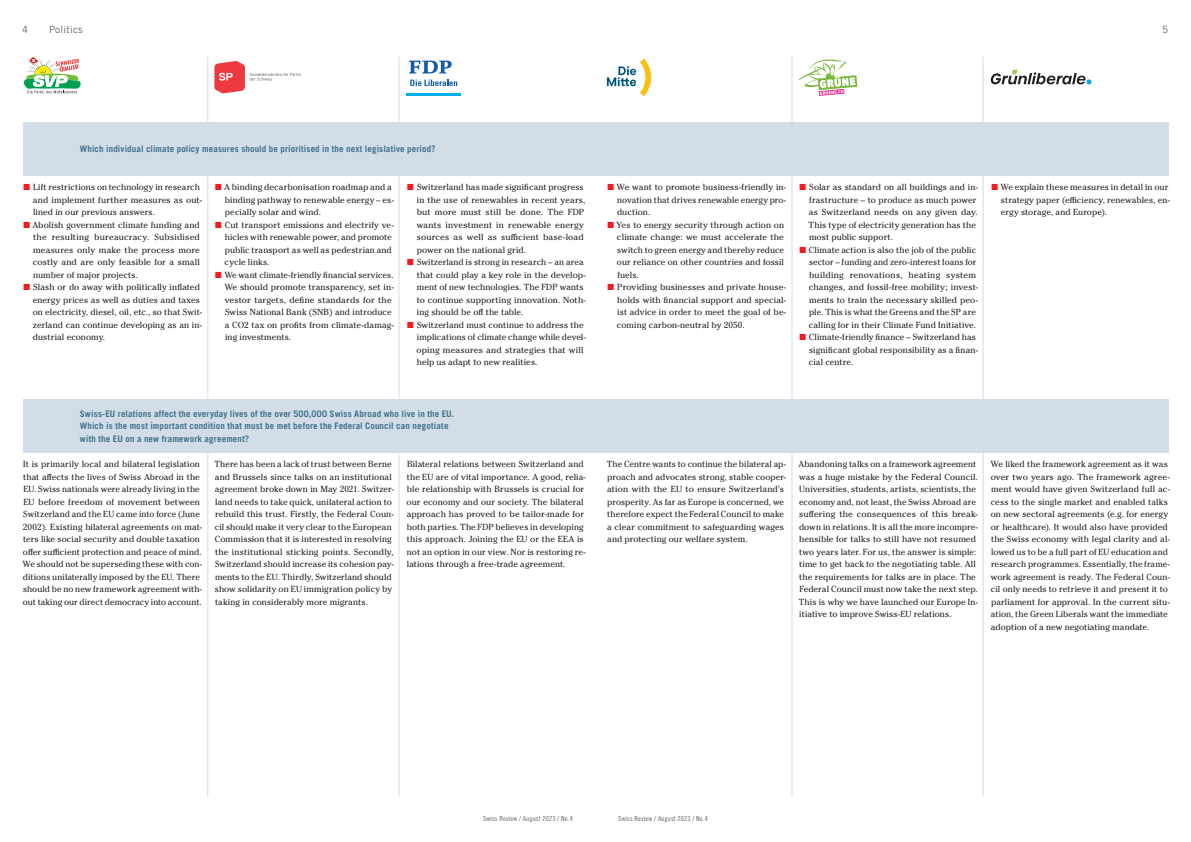
<style>
.page{position:relative;width:1191px;height:842px;background:#fff}
.page>*{position:absolute;margin:0;border:0;box-sizing:border-box;transform-origin:0 0}
.t1{font:10px "Trade Gothic LT Std";letter-spacing:.02em;color:#636366}
.t2{font:700 9px/12.5px "Trade Gothic LT Std";letter-spacing:.015em;color:#41718c}
.t3{font:8.8px/12.5px "Cheltenham ITC Pro";letter-spacing:.005em;color:#231f20}
.t4{font:7px "Trade Gothic LT Std Cn 18";letter-spacing:.02em;color:#636366}
.s1{color:#ee1d23}
</style>
<div class="page">
<hr style="left:207px;top:57px;width:1px;height:740px;background:#d2dde7">
<hr style="left:398px;top:57px;width:1px;height:740px;background:#d2dde7">
<hr style="left:791px;top:57px;width:1px;height:740px;background:#d2dde7">
<hr style="left:982px;top:57px;width:1px;height:740px;background:#d2dde7">
<svg style="left:214px;top:61px;width:87px;height:32px"></svg>
<hr style="left:406px;top:93px;width:54px;height:3px;background:#00aeef">
<svg style="left:410px;top:80px;width:47px;height:6px"></svg>
<svg style="left:409px;top:61px;width:43px;height:12px"></svg>
<svg style="left:607px;top:58px;width:44px;height:38px"></svg>
<svg style="left:798px;top:59px;width:59px;height:37px"></svg>
<svg style="left:990px;top:70px;width:101px;height:14px"></svg>
<svg style="left:23px;top:57px;width:58px;height:36px"></svg>
<div style="left:23px;top:122px;width:1145px;height:54px;background:#d2dde7"></div>
<div style="left:23px;top:399px;width:1145px;height:54px;background:#d2dde7"></div>
<p class="t1" style="left:49px;top:24px;width:35px">Politics</p>
<p class="t1" style="left:22px;top:24px;width:8px">4</p>
<p class="t1" style="left:1162px;top:24px;width:8px">5</p>
<p class="t2" style="left:80px;top:142px;width:357px">Which individual climate policy measures should be prioritised in the next legislative period?</p>
<p class="t3" style="left:33px;top:181px;width:171px;text-indent:-10px"><span class="s1">■</span> Lift restrictions on technology in research and implement further measures as out&shy;lined in our previous answers.</p>
<p class="t3" style="left:33px;top:218px;width:169px;text-align:justify;text-indent:-9px"><span class="s1">■</span> Abolish government climate funding and the resulting bureaucracy. Subsidised measures only make the process more costly and are only feasible for a small number of major projects.</p>
<p class="t3" style="left:33px;top:281px;width:171px;text-indent:-9px"><span class="s1">■</span> Slash or do away with politically inflated energy prices as well as duties and taxes on electricity, diesel, oil, etc., so that Swit&shy;zerland can continue developing as an in&shy;dustrial economy.</p>
<p class="t3" style="left:225px;top:181px;width:170px;text-indent:-10px"><span class="s1">■</span> A binding decarbonisation roadmap and a binding pathway to renewable energy – es&shy;pecially solar and wind.</p>
<p class="t3" style="left:225px;top:218px;width:171px;text-indent:-9px"><span class="s1">■</span> Cut transport emissions and electrify ve&shy;hicles with renewable power, and promote public transport as well as pedestrian and cycle links.</p>
<p class="t3" style="left:225px;top:268px;width:171px;text-indent:-9px"><span class="s1">■</span> We want climate-friendly financial services.<br>We should promote transparency, set in&shy;vestor targets, define standards for the Swiss National Bank (SNB) and introduce a CO2 tax on profits from climate-damag&shy;ing investments.</p>
<p class="t3" style="left:417px;top:181px;width:170px;text-indent:-9px"><span class="s1">■</span> Switzerland has made significant progress in the use of renewables in recent years, but more must still be done. The FDP wants investment in renewable energy sources as well as sufficient base-load power on the national grid.</p>
<p class="t3" style="left:417px;top:256px;width:170px;text-indent:-10px"><span class="s1">■</span> Switzerland is strong in research – an area that could play a key role in the develop&shy;ment of new technologies. The FDP wants to continue supporting innovation. Noth&shy;ing should be off the table.</p>
<p class="t3" style="left:416px;top:318px;width:171px;text-indent:-9px"><span class="s1">■</span> Switzerland must continue to address the implications of climate change while devel&shy;oping measures and strategies that will help us adapt to new realities.</p>
<p class="t3" style="left:617px;top:181px;width:171px;text-align:justify;text-indent:-9px"><span class="s1">■</span> We want to promote business-friendly in&shy;novation that drives renewable energy pro&shy;duction.</p>
<p class="t3" style="left:617px;top:218px;width:169px;text-align:justify;text-indent:-9px"><span class="s1">■</span> Yes to energy security through action on climate change: we must accelerate the switch to green energy and thereby reduce our reliance on other countries and fossil fuels.</p>
<p class="t3" style="left:617px;top:281px;width:171px;text-align:justify;text-indent:-9px"><span class="s1">■</span> Providing businesses and private house&shy;holds with financial support and special&shy;ist advice in order to meet the goal of be&shy;coming carbon-neutral by 2050.</p>
<p class="t3" style="left:808px;top:181px;width:171px;text-indent:-9px"><span class="s1">■</span> Solar as standard on all buildings and in&shy;frastructure – to produce as much power as Switzerland needs on any given day.<br>This type of electricity generation has the most public support.</p>
<p class="t3" style="left:809px;top:243px;width:171px;text-indent:-9px"><span class="s1">■</span> Climate action is also the job of the public sector – funding and zero-interest loans for building renovations, heating system changes, and fossil-free mobility; invest&shy;ments to train the necessary skilled peo&shy;ple. This is what the Greens and the SP are calling for in their Climate Fund Initiative.</p>
<p class="t3" style="left:809px;top:331px;width:171px;text-indent:-9px"><span class="s1">■</span> Climate-friendly finance – Switzerland has significant global responsibility as a finan&shy;cial centre.</p>
<p class="t3" style="left:1000px;top:181px;width:171px;text-indent:-9px"><span class="s1">■</span> We explain these measures in detail in our strategy paper (efficiency, renewables, en&shy;ergy storage, and Europe).</p>
<p class="t2" style="left:80px;top:407px;width:376px">Swiss-EU relations affect the everyday lives of the over 500,000 Swiss Abroad who live in the EU.<br>Which is the most important condition that must be met before the Federal Council can negotiate with the EU on a new framework agreement?</p>
<p class="t3" style="left:23px;top:458px;width:181px">It is primarily local and bilateral legislation that affects the lives of Swiss Abroad in the EU. Swiss nationals were already living in the EU before freedom of movement between Switzerland and the EU came into force (June 2002). Existing bilateral agreements on mat&shy;ters like social security and double taxation offer sufficient protection and peace of mind.<br>We should not be superseding these with con&shy;ditions unilaterally imposed by the EU. There should be no new framework agreement with&shy;out taking our direct democracy into account.</p>
<p class="t3" style="left:214px;top:458px;width:181px">There has been a lack of trust between Berne and Brussels since talks on an institutional agreement broke down in May 2021. Switzer&shy;land needs to take quick, unilateral action to rebuild this trust. Firstly, the Federal Coun&shy;cil should make it very clear to the European Commission that it is interested in resolving the institutional sticking points. Secondly, Switzerland should increase its cohesion pay&shy;ments to the EU. Thirdly, Switzerland should show solidarity on EU immigration policy by taking in considerably more migrants.</p>
<p class="t3" style="left:406px;top:458px;width:181px">Bilateral relations between Switzerland and the EU are of vital importance. A good, relia&shy;ble relationship with Brussels is crucial for our economy and our society. The bilateral approach has proved to be tailor-made for both parties. The FDP believes in developing this approach. Joining the EU or the EEA is not an option in our view. Nor is restoring re&shy;lations through a free-trade agreement.</p>
<p class="t3" style="left:607px;top:458px;width:181px">The Centre wants to continue the bilateral ap&shy;proach and advocates strong, stable cooper&shy;ation with the EU to ensure Switzerland’s prosperity. As far as Europe is concerned, we therefore expect the Federal Council to make a clear commitment to safeguarding wages and protecting our welfare system.</p>
<p class="t3" style="left:798px;top:458px;width:181px">Abandoning talks on a framework agreement was a huge mistake by the Federal Council.<br>Universities, students, artists, scientists, the economy and, not least, the Swiss Abroad are suffering the consequences of this break&shy;down in relations. It is all the more incompre&shy;hensible for talks to still have not resumed two years later. For us, the answer is simple: time to get back to the negotiating table. All the requirements for talks are in place. The Federal Council must now take the next step.<br>This is why we have launched our Europe In&shy;itiative to improve Swiss-EU relations.</p>
<p class="t3" style="left:990px;top:458px;width:181px">We liked the framework agreement as it was over two years ago. The framework agree&shy;ment would have given Switzerland full ac&shy;cess to the single market and enabled talks on new sectoral agreements (e.g. for energy or healthcare). It would also have provided the Swiss economy with legal clarity and al&shy;lowed us to be a full part of EU education and research programmes. Essentially, the frame&shy;work agreement is ready. The Federal Coun&shy;cil only needs to retrieve it and present it to parliament for approval. In the current situ&shy;ation, the Green Liberals want the immediate adoption of a new negotiating mandate.</p>
<p class="t4" style="left:483px;top:815px;width:91px">Swiss Review / August 2023 / No.4</p>
<p class="t4" style="left:618px;top:815px;width:91px">Swiss Review / August 2023 / No.4</p>
</div>
